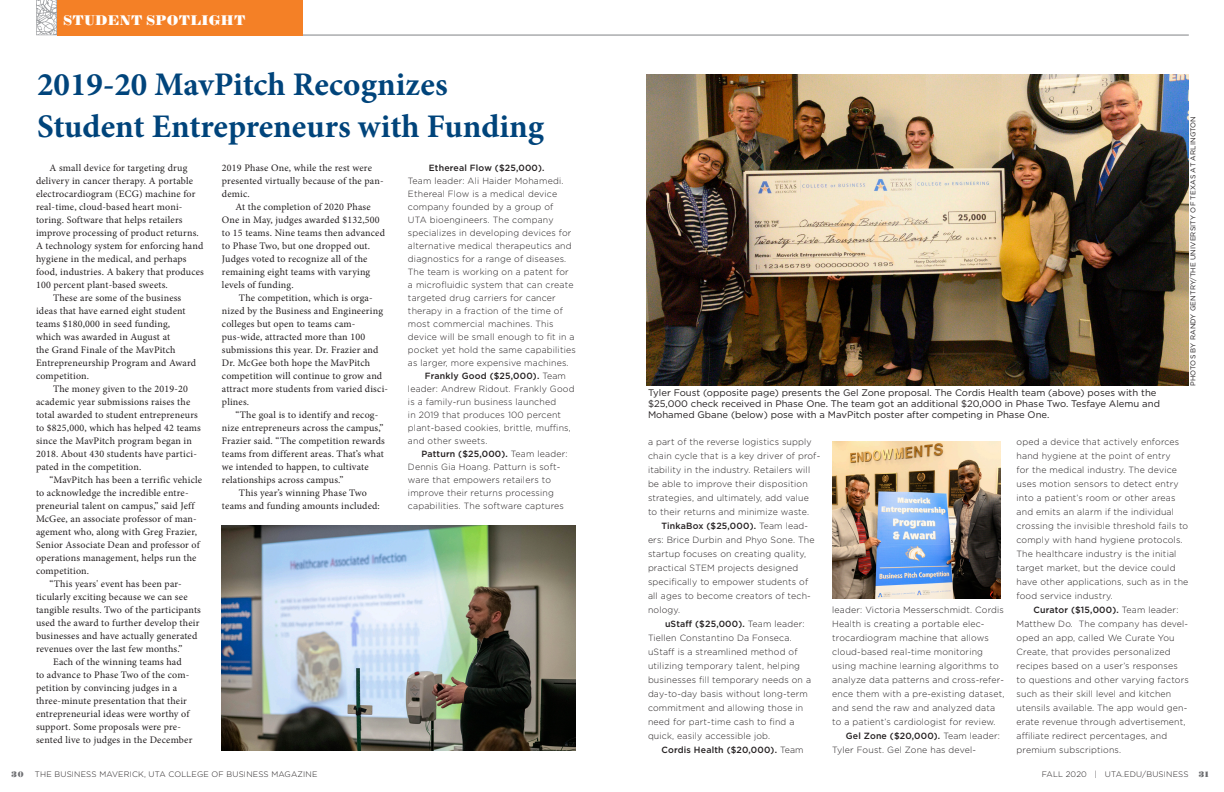
<style>
.page{position:relative;width:1224px;height:792px;background:#fff}
.page>*{position:absolute;margin:0;border:0;box-sizing:border-box;transform-origin:0 0}
.t1{font:700 33px/42px "Minion Pro";color:#00447b}
.t2{font:14px "Sybarite Small";letter-spacing:.02em;color:#fff}
.t3{font:10px/13px "Minion Pro";letter-spacing:.02em;color:#231f20}
.Body{font:9.5px/11.4px "Gotham";color:#231f20}
.t4{font:300 9px/14px "Gotham";letter-spacing:.02em;color:#231f20}
.t5{font:500 9px "Gotham";letter-spacing:.02em;color:#231f20}
.t6{font:300 8px "Gotham";letter-spacing:.02em;color:#231f20}
.t7{font:8px "Sybarite Small";color:#6c6d70}
.Body-2{font:7px "Gotham";letter-spacing:.02em;color:#231f20}
.s1{font-weight:500}
.s2{font-weight:300}
</style>
<div class="page">
<hr style="left:190px;top:35px;width:999px;height:1px;background:#808285">
<svg style="left:36px;top:0;width:21px;height:35px"></svg>
<div style="left:57px;top:0;width:245px;height:35px;background:#f48026"></div>
<img style="left:221px;top:525px;width:355px;height:226px">
<img style="left:647px;top:74px;width:542px;height:312px">
<img style="left:832px;top:441px;width:169px;height:157px">
<p class="t2" style="left:63px;top:11px;width:184px">STUDENT SPOTLIGHT</p>
<p class="t1" style="left:37px;top:63px;width:508px">2019-20 MavPitch Recognizes<br>Student Entrepreneurs with Funding</p>
<p class="t3" style="left:36px;top:161px;width:169px;text-indent:14px">A small device for targeting drug delivery in cancer therapy. A portable electrocardiogram (ECG) machine for real-time, cloud-based heart moni&shy;toring. Software that helps retailers improve processing of product returns.<br>A technology system for enforcing hand hygiene in the medical, and perhaps food, industries. A bakery that produces 100 percent plant-based sweets.</p>
<p class="t3" style="left:36px;top:291px;width:162px;text-indent:17px">These are some of the business ideas that have earned eight student teams $180,000 in seed funding, which was awarded in August at<br>the Grand Finale of the MavPitch<br>Entrepreneurship Program and Award competition.</p>
<p class="t3" style="left:36px;top:382px;width:166px;text-indent:17px">The money given to the 2019-20 academic year submissions raises the total awarded to student entrepreneurs to $825,000, which has helped 42 teams since the MavPitch program began in 2018. About 430 students have partici&shy;pated in the competition.</p>
<p class="t3" style="left:36px;top:473px;width:168px;text-indent:14px">“MavPitch has been a terrific vehicle to acknowledge the incredible entre&shy;preneurial talent on campus,” said Jeff McGee, an associate professor of man&shy;agement who, along with Greg Frazier, Senior Associate Dean and professor of operations management, helps run the competition.</p>
<p class="t3" style="left:36px;top:577px;width:166px;text-indent:14px">“This years' event has been par&shy;ticularly exciting because we can see tangible results. Two of the participants used the award to further develop their businesses and have actually generated revenues over the last few months.”</p>
<p class="t3" style="left:36px;top:655px;width:158px;text-indent:17px">Each of the winning teams had to advance to Phase Two of the com&shy;petition by convincing judges in a three-minute presentation that their entrepreneurial ideas were worthy of support. Some proposals were pre&shy;sented live to judges in the December</p>
<p class="t3" style="left:222px;top:161px;width:163px">2019 Phase One, while the rest were presented virtually because of the pan&shy;demic.</p>
<p class="t3" style="left:222px;top:200px;width:165px;text-indent:14px">At the completion of 2020 Phase<br>One in May, judges awarded $132,500 to 15 teams. Nine teams then advanced to Phase Two, but one dropped out.<br>Judges voted to recognize all of the remaining eight teams with varying levels of funding.</p>
<p class="t3" style="left:222px;top:291px;width:168px;text-indent:17px">The competition, which is orga&shy;nized by the Business and Engineering colleges but open to teams cam&shy;pus-wide, attracted more than 100 submissions this year. Dr. Frazier and<br>Dr. McGee both hope the MavPitch competition will continue to grow and attract more students from varied disci&shy;plines.</p>
<p class="t3" style="left:222px;top:408px;width:164px;text-indent:14px">“The goal is to identify and recog&shy;nize entrepreneurs across the campus,” Frazier said. “The competition rewards teams from different areas. That’s what we intended to happen, to cultivate relationships across campus.”</p>
<p class="t3" style="left:222px;top:486px;width:159px;text-align:center">This year’s winning Phase Two<br>teams and funding amounts included:</p>
<p class="t4" style="left:408px;top:161px;width:169px;line-height:13px;text-indent:21px"><span class="s1">Ethereal Flow ($25,000).<br></span>Team leader: Ali Haider Mohamedi.<br>Ethereal Flow is a medical device company founded by a group of<br>UTA bioengineers. The company specializes in developing devices for alternative medical therapeutics and diagnostics for a range of diseases.<br>The team is working on a patent for a microfluidic system that can create targeted drug carriers for cancer therapy in a fraction of the time of most commercial machines. This device will be small enough to fit in a pocket yet hold the same capabilities as larger, more expensive machines.</p>
<p class="t4" style="left:408px;top:369px;width:168px;line-height:13px;text-indent:17px"><span class="s1">Frankly Good ($25,000).</span> Team leader: Andrew Ridout. Frankly Good is a family-run business launched<br>in 2019 that produces 100 percent plant-based cookies, brittle, muffins, and other sweets.</p>
<p class="t4" style="left:408px;top:447px;width:161px;line-height:13px;text-indent:14px"><span class="s1">Patturn ($25,000).</span> Team leader:<br>Dennis Gia Hoang. Patturn is soft&shy;ware that empowers retailers to improve their returns processing capabilities. The software captures</p>
<p class="Body" style="left:648px;top:386px;width:513px">Tyler Foust (opposite page) presents the Gel Zone proposal. The Cordis Health team (above) poses with the $25,000 check received in Phase One. The team got an additional $20,000 in Phase Two. Tesfaye Alemu and<br>Mohamed Gbane (below) pose with a MavPitch poster after competing in Phase One.</p>
<p class="Body-2" style="left:1188px;top:386px;width:271px;rotate:-90deg">PHOTOS BY RANDY GENTRY/THE UNIVERSITY OF TEXAS AT ARLINGTON</p>
<p class="t4" style="left:648px;top:435px;width:174px">a part of the reverse logistics supply chain cycle that is a key driver of prof&shy;itability in the industry. Retailers will be able to improve their disposition strategies, and ultimately, add value to their returns and minimize waste.</p>
<p class="t4" style="left:648px;top:519px;width:168px;text-indent:14px"><span class="s1">TinkaBox ($25,000).</span> Team lead&shy;ers: Brice Durbin and Phyo Sone. The startup focuses on creating quality, practical STEM projects designed specifically to empower students of all ages to become creators of tech&shy;nology.</p>
<p class="t4" style="left:648px;top:617px;width:165px;text-indent:17px"><span class="s1">uStaff ($25,000).</span> Team leader:<br>Tiellen Constantino Da Fonseca. uStaff is a streamlined method of utilizing temporary talent, helping businesses fill temporary needs on a day-to-day basis without long-term commitment and allowing those in need for part-time cash to find a quick, easily accessible job.</p>
<p class="t5" style="left:662px;top:744px;width:144px">Cordis Health ($20,000). <span class="s2">Team</span></p>
<p class="t4" style="left:832px;top:603px;width:174px">leader: Victoria Messerschmidt. Cordis Health is creating a portable elec&shy;trocardiogram machine that allows cloud-based real-time monitoring using machine learning algorithms to analyze data patterns and cross-refer&shy;ence them with a pre-existing dataset, and send the raw and analyzed data to a patient’s cardiologist for review.</p>
<p class="t4" style="left:832px;top:729px;width:169px;text-indent:14px"><span class="s1">Gel Zone ($20,000).</span> Team leader:<br>Tyler Foust. Gel Zone has devel-</p>
<p class="t4" style="left:1017px;top:435px;width:173px">oped a device that actively enforces hand hygiene at the point of entry<br>for the medical industry. The device uses motion sensors to detect entry into a patient’s room or other areas and emits an alarm if the individual crossing the invisible threshold fails to comply with hand hygiene protocols.<br>The healthcare industry is the initial target market, but the device could have other applications, such as in the food service industry.</p>
<p class="t4" style="left:1017px;top:603px;width:174px;text-indent:17px"><span class="s1">Curator ($15,000).</span> Team leader:<br>Matthew Do. The company has devel&shy;oped an app, called We Curate You Create, that provides personalized recipes based on a user’s responses to questions and other varying factors such as their skill level and kitchen utensils available. The app would gen&shy;erate revenue through advertisement, affiliate redirect percentages, and premium subscriptions.</p>
<p class="t7" style="left:12px;top:770px;width:13px">30</p>
<p class="t6" style="left:35px;top:770px;width:284px">THE BUSINESS MAVERICK, UTA COLLEGE OF BUSINESS MAGAZINE</p>
<p class="t6" style="left:1042px;top:770px;width:148px">FALL 2020 | UTA.EDU/BUSINESS</p>
<p class="t7" style="left:1199px;top:770px;width:12px">31</p>
</div>
